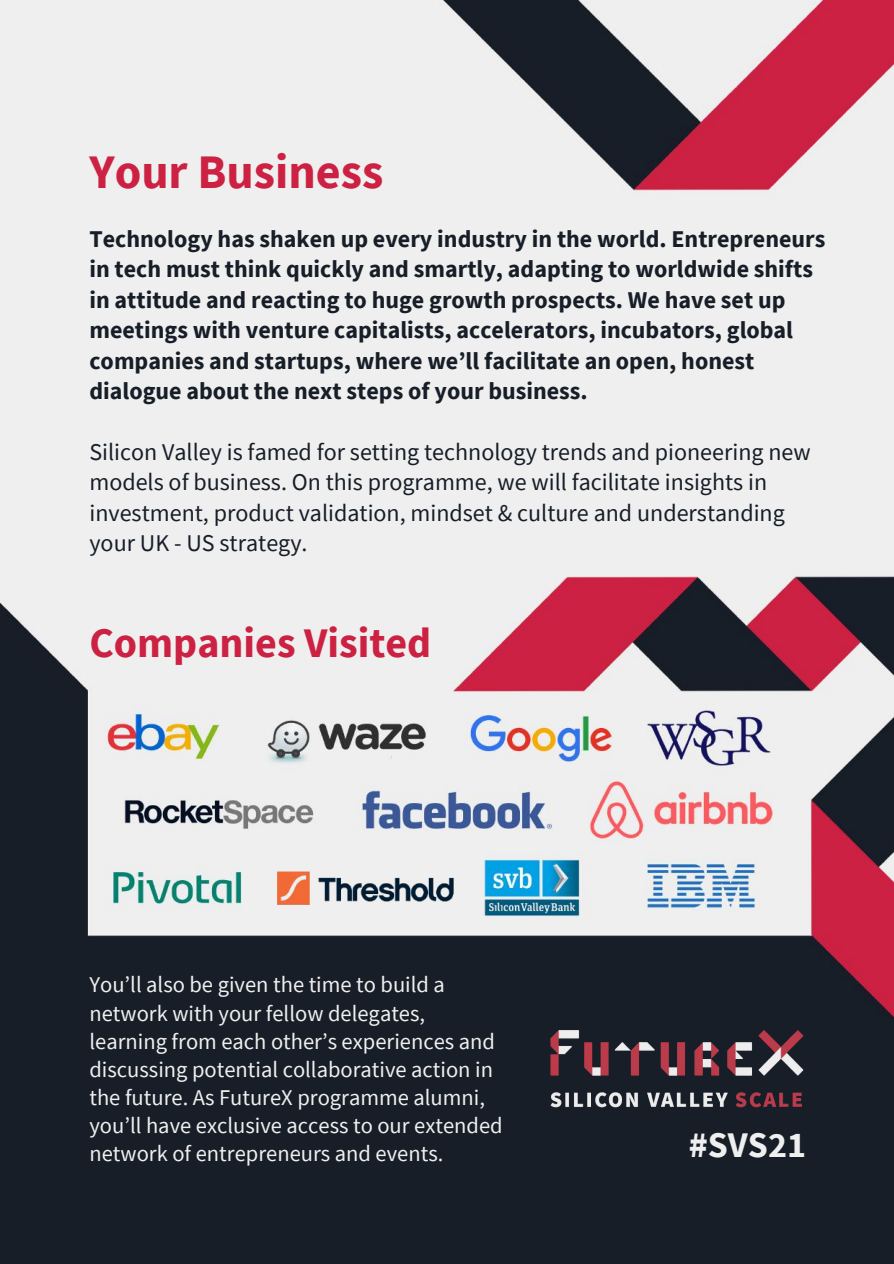
<style>
.page{position:relative;width:894px;height:1264px;background:#fff}
.page>*{position:absolute;margin:0;border:0;box-sizing:border-box;transform-origin:0 0}
.t1{font:700 48px "Source Sans Pro";color:#cc2142}
.t2{font:700 42px "Source Sans Pro";color:#cc2142}
.t3{font:700 36px "Source Sans Pro";color:#efefef}
.t4{font:700 24px/30.5px "Source Sans Pro";color:#171e28}
.t5{font:24px/30.5px "Source Sans Pro";color:#171e28}
.t6{font:22.5px/28.2px "Source Sans Pro";color:#efefef}
</style>
<div class="page">
<img style="left:0;top:0;width:893px;height:1263px">
<img style="left:549px;top:1028px;width:255px;height:81px">
<div style="left:249px;top:849px;width:226px;height:71px;background:#efefef"></div>
<img style="left:272px;top:871px;width:185px;height:59px">
<h1 class="t1" style="left:89px;top:140px;width:295px">Your Business</h1>
<p class="t4" style="left:89px;top:223px;width:737px">Technology has shaken up every industry in the world. Entrepreneurs in tech must think quickly and smartly, adapting to worldwide shifts in attitude and reacting to huge growth prospects. We have set up meetings with venture capitalists, accelerators, incubators, global companies and startups, where we’ll facilitate an open, honest dialogue about the next steps of your business.</p>
<p class="t5" style="left:89px;top:436px;width:722px">Silicon Valley is famed for setting technology trends and pioneering new models of business. On this programme, we will facilitate insights in investment, product validation, mindset &amp; culture and understanding your UK - US strategy.</p>
<h2 class="t2" style="left:89px;top:616px;width:343px">Companies Visited</h2>
<p class="t6" style="left:89px;top:970px;width:414px">You’ll also be given the time to build a network with your fellow delegates, learning from each other’s experiences and discussing potential collaborative action in the future. As FutureX programme alumni, you’ll have exclusive access to our extended network of entrepreneurs and events.</p>
<h3 class="t3" style="left:688px;top:1121px;width:119px">#SVS21</h3>
</div>
